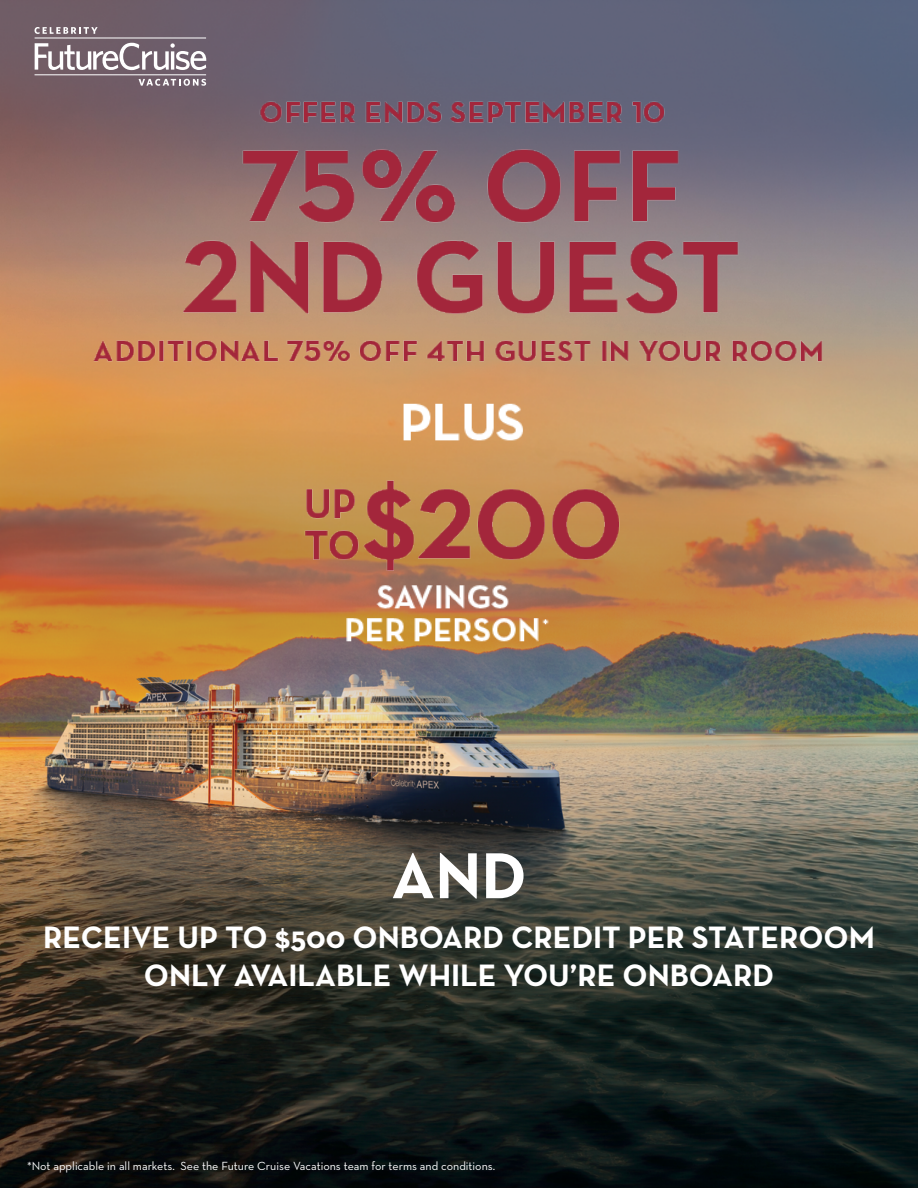
<style>
.page{position:relative;width:918px;height:1188px;background:#fff}
.page>*{position:absolute;margin:0;border:0;box-sizing:border-box;transform-origin:0 0}
.t1{font:700 66px "Neutraface Text";color:#fff}
.t2{font:700 31.5px/37.8px "Neutraface Text";color:#fff;text-align:center}
.t3{font:12px "Neutraface Text";color:#fff}
</style>
<div class="page">
<img style="left:0;top:0;width:918px;height:1188px">
<svg style="left:35px;top:43px;width:171px;height:27px"></svg>
<svg style="left:35px;top:27px;width:63px;height:7px"></svg>
<hr style="left:35px;top:38px;width:171px;height:1px;background:#fff">
<hr style="left:35px;top:74px;width:171px;height:1px;background:#fff">
<svg style="left:139px;top:79px;width:67px;height:7px"></svg>
<img style="left:94px;top:98px;width:730px;height:553px">
<h1 class="t1" style="left:391px;top:833px;width:137px">AND</h1>
<h2 class="t2" style="left:43px;top:918px;width:833px">RECEIVE UP TO $500 ONBOARD CREDIT PER STATEROOM<br>ONLY AVAILABLE WHILE YOU’RE ONBOARD</h2>
<p class="t3" style="left:27px;top:1159px;width:470px">*Not applicable in all markets. See the Future Cruise Vacations team for terms and conditions.</p>
</div>
